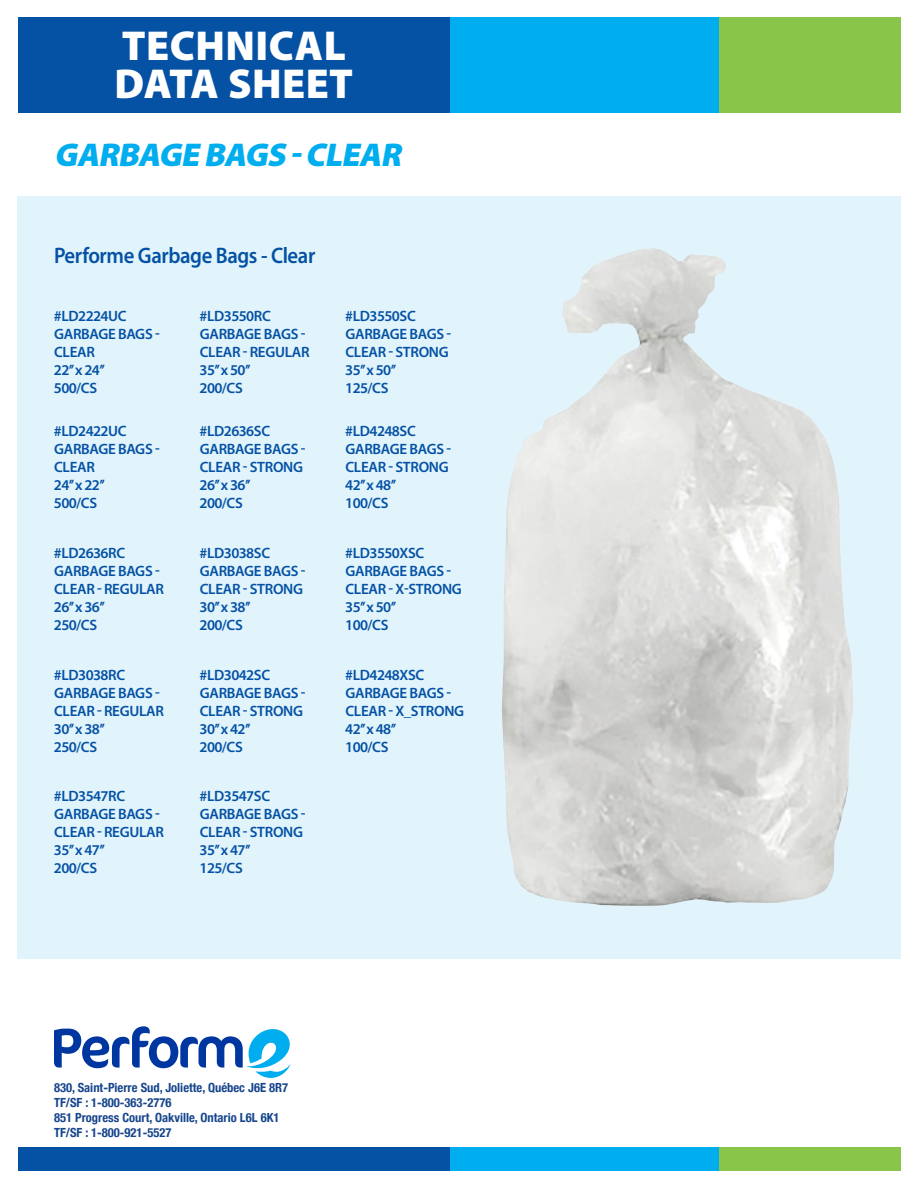
<style>
.page{position:relative;width:918px;height:1188px;background:#fff}
.page>*{position:absolute;margin:0;border:0;box-sizing:border-box;transform-origin:0 0}
.t1{font:900 42px "Myriad Pro";letter-spacing:.01em;color:#fff}
.t2{font:italic 900 33px "Myriad Pro";color:#00aeef}
.t3{font:600 22.5px "Myriad Pro";letter-spacing:-.02em;color:#0551a4;scale:.92 1}
.t4{font:600 15px/18px "Myriad Pro";letter-spacing:-.02em;color:#0551a4}
.t5{font:700 condensed 12.6px "Helvetica Neue";color:#17468d}
</style>
<div class="page">
<div style="left:719px;top:17px;width:182px;height:95px;background:#88c548"></div>
<div style="left:450px;top:17px;width:269px;height:95px;background:#00aeef"></div>
<div style="left:18px;top:17px;width:432px;height:95px;background:#0551a4"></div>
<div style="left:719px;top:1148px;width:182px;height:23px;background:#88c548"></div>
<div style="left:450px;top:1148px;width:269px;height:23px;background:#00aeef"></div>
<div style="left:18px;top:1148px;width:432px;height:23px;background:#0551a4"></div>
<div style="left:17px;top:197px;width:884px;height:762px;background:#e1f4fc"></div>
<img style="left:502px;top:248px;width:351px;height:658px">
<svg style="left:54px;top:1026px;width:237px;height:52px"></svg>
<p class="t1" style="left:122px;top:18px;width:226px">TECHNICAL</p>
<p class="t1" style="left:114px;top:56px;width:240px">DATA SHEET</p>
<p class="t2" style="left:54px;top:133px;width:355px">GARBAGE BAGS -CLEAR</p>
<p class="t3" style="left:54px;top:241px;width:286px">Performe Garbage Bags - Clear</p>
<p class="t4" style="left:54px;top:307px;width:74px">#LD2224UC</p>
<p class="t4" style="left:54px;top:325px;width:107px">GARBAGE BAGS -<br>CLEAR</p>
<p class="t4" style="left:54px;top:361px;width:52px">22’’x 24’’</p>
<p class="t4" style="left:54px;top:379px;width:45px">500/CS</p>
<p class="t4" style="left:54px;top:422px;width:74px">#LD2422UC</p>
<p class="t4" style="left:54px;top:440px;width:107px">GARBAGE BAGS -<br>CLEAR</p>
<p class="t4" style="left:54px;top:476px;width:52px">24’’x 22’’</p>
<p class="t4" style="left:54px;top:494px;width:45px">500/CS</p>
<p class="t4" style="left:54px;top:544px;width:73px">#LD2636RC</p>
<p class="t4" style="left:54px;top:562px;width:111px">GARBAGE BAGS -<br>CLEAR - REGULAR</p>
<p class="t4" style="left:54px;top:598px;width:52px">26’’x 36’’</p>
<p class="t4" style="left:54px;top:616px;width:45px">250/CS</p>
<p class="t4" style="left:54px;top:665px;width:73px">#LD3038RC</p>
<p class="t4" style="left:54px;top:683px;width:111px">GARBAGE BAGS -<br>CLEAR - REGULAR</p>
<p class="t4" style="left:54px;top:719px;width:52px">30’’x 38’’</p>
<p class="t4" style="left:54px;top:737px;width:45px">250/CS</p>
<p class="t4" style="left:54px;top:786px;width:73px">#LD3547RC</p>
<p class="t4" style="left:54px;top:804px;width:111px">GARBAGE BAGS -<br>CLEAR - REGULAR</p>
<p class="t4" style="left:54px;top:840px;width:52px">35’’x 47’’</p>
<p class="t4" style="left:54px;top:858px;width:45px">200/CS</p>
<p class="t4" style="left:200px;top:307px;width:73px">#LD3550RC</p>
<p class="t4" style="left:200px;top:325px;width:111px">GARBAGE BAGS -<br>CLEAR - REGULAR</p>
<p class="t4" style="left:200px;top:361px;width:52px">35’’x 50’’</p>
<p class="t4" style="left:200px;top:379px;width:45px">200/CS</p>
<p class="t4" style="left:200px;top:422px;width:72px">#LD2636SC</p>
<p class="t4" style="left:200px;top:440px;width:107px">GARBAGE BAGS -<br>CLEAR - STRONG</p>
<p class="t4" style="left:200px;top:476px;width:52px">26’’x 36’’</p>
<p class="t4" style="left:200px;top:494px;width:45px">200/CS</p>
<p class="t4" style="left:200px;top:544px;width:72px">#LD3038SC</p>
<p class="t4" style="left:200px;top:562px;width:107px">GARBAGE BAGS -<br>CLEAR - STRONG</p>
<p class="t4" style="left:200px;top:598px;width:52px">30’’x 38’’</p>
<p class="t4" style="left:200px;top:616px;width:45px">200/CS</p>
<p class="t4" style="left:200px;top:665px;width:72px">#LD3042SC</p>
<p class="t4" style="left:200px;top:683px;width:107px">GARBAGE BAGS -<br>CLEAR - STRONG</p>
<p class="t4" style="left:200px;top:719px;width:52px">30’’x 42’’</p>
<p class="t4" style="left:200px;top:737px;width:45px">200/CS</p>
<p class="t4" style="left:200px;top:786px;width:72px">#LD3547SC</p>
<p class="t4" style="left:200px;top:804px;width:107px">GARBAGE BAGS -<br>CLEAR - STRONG</p>
<p class="t4" style="left:200px;top:840px;width:52px">35’’x 47’’</p>
<p class="t4" style="left:200px;top:858px;width:45px">125/CS</p>
<p class="t4" style="left:345px;top:307px;width:72px">#LD3550SC</p>
<p class="t4" style="left:345px;top:325px;width:107px">GARBAGE BAGS -<br>CLEAR - STRONG</p>
<p class="t4" style="left:345px;top:361px;width:52px">35’’x 50’’</p>
<p class="t4" style="left:345px;top:379px;width:45px">125/CS</p>
<p class="t4" style="left:345px;top:422px;width:72px">#LD4248SC</p>
<p class="t4" style="left:345px;top:440px;width:107px">GARBAGE BAGS -<br>CLEAR - STRONG</p>
<p class="t4" style="left:345px;top:476px;width:52px">42’’x 48’’</p>
<p class="t4" style="left:345px;top:494px;width:45px">100/CS</p>
<p class="t4" style="left:345px;top:544px;width:81px">#LD3550XSC</p>
<p class="t4" style="left:345px;top:562px;width:118px">GARBAGE BAGS -<br>CLEAR - X-STRONG</p>
<p class="t4" style="left:345px;top:598px;width:52px">35’’x 50’’</p>
<p class="t4" style="left:345px;top:616px;width:45px">100/CS</p>
<p class="t4" style="left:345px;top:665px;width:81px">#LD4248XSC</p>
<p class="t4" style="left:345px;top:683px;width:120px">GARBAGE BAGS -<br>CLEAR - X_STRONG</p>
<p class="t4" style="left:345px;top:719px;width:52px">42’’x 48’’</p>
<p class="t4" style="left:345px;top:737px;width:45px">100/CS</p>
<p class="t5" style="left:54px;top:1077px;width:236px">830, Saint-Pierre Sud, Joliette, Québec J6E 8R7</p>
<p class="t5" style="left:54px;top:1092px;width:119px">TF/SF : 1-800-363-2776</p>
<p class="t5" style="left:54px;top:1107px;width:227px">851 Progress Court, Oakville, Ontario L6L 6K1</p>
<p class="t5" style="left:54px;top:1122px;width:119px">TF/SF : 1-800-921-5527</p>
</div>
